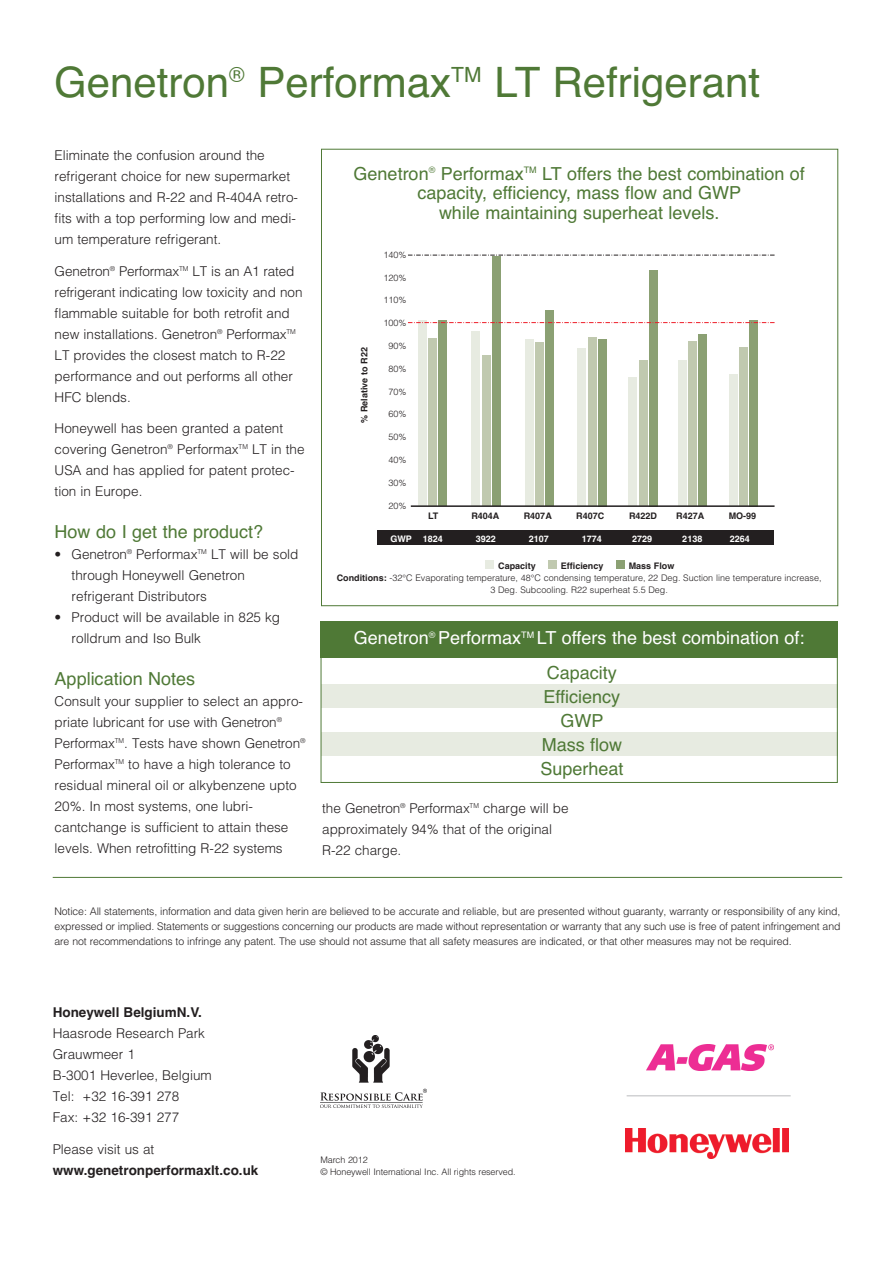
<style>
.page{position:relative;width:893px;height:1263px;background:#fff}
.page>*{position:absolute;margin:0;border:0;box-sizing:border-box;transform-origin:0 0}
.t1{font:42px "Helvetica";color:#4f7936}
.t2{font:18px/24px "Helvetica";color:#4f7936;text-align:center}
.t3{font:18px/34.5px "Helvetica";color:#fff;text-align:center}
.t4{font:300 13.5px/21px "Helvetica";color:#231f20}
.t5{font:700 13.5px "Helvetica";color:#231f20}
.t6{font:300 10.5px/15px "Helvetica";letter-spacing:-.01em;color:#231f20;text-align:justify}
.t7{font:300 9px/12px "Helvetica";color:#231f20}
.t8{font:700 9px "Helvetica";color:#231f20}
.t9{font:700 9px "Helvetica";color:#fff}
.s1{font-weight:700}
.s2{color:#4f7936}
</style>
<div class="page">
<div style="left:472px;top:332px;width:8px;height:174px;background:#e7ebe1"></div>
<div style="left:482px;top:356px;width:8px;height:150px;background:#c0c9af"></div>
<div style="left:492px;top:256px;width:9px;height:250px;background:#8ba073"></div>
<div style="left:321px;top:685px;width:516px;height:23px;background:#e7ebe1"></div>
<div style="left:321px;top:733px;width:516px;height:23px;background:#e7ebe1"></div>
<div style="left:321px;top:621px;width:517px;height:37px;background:#4f7936"></div>
<img style="left:626px;top:1128px;width:163px;height:31px">
<hr style="left:53px;top:877px;width:789px;height:1px;background:#4f7936">
<div style="left:321px;top:628px;width:517px;height:155px;border:1px solid #4f7936"></div>
<img style="left:321px;top:1035px;width:105px;height:73px">
<div style="left:616px;top:560px;width:8px;height:9px;background:#8ba073"></div>
<div style="left:548px;top:560px;width:9px;height:9px;background:#c0c9af"></div>
<div style="left:485px;top:560px;width:9px;height:9px;background:#e7ebe1"></div>
<div style="left:418px;top:320px;width:8px;height:186px;background:#e7ebe1"></div>
<div style="left:428px;top:338px;width:9px;height:168px;background:#c0c9af"></div>
<div style="left:438px;top:320px;width:9px;height:186px;background:#8ba073"></div>
<div style="left:525px;top:339px;width:9px;height:167px;background:#e7ebe1"></div>
<div style="left:535px;top:343px;width:9px;height:163px;background:#c0c9af"></div>
<div style="left:546px;top:311px;width:8px;height:195px;background:#8ba073"></div>
<div style="left:578px;top:348px;width:8px;height:158px;background:#e7ebe1"></div>
<div style="left:588px;top:337px;width:8px;height:169px;background:#c0c9af"></div>
<div style="left:598px;top:339px;width:9px;height:167px;background:#8ba073"></div>
<div style="left:629px;top:377px;width:8px;height:129px;background:#e7ebe1"></div>
<div style="left:639px;top:360px;width:8px;height:146px;background:#c0c9af"></div>
<div style="left:649px;top:270px;width:9px;height:236px;background:#8ba073"></div>
<div style="left:678px;top:360px;width:9px;height:146px;background:#e7ebe1"></div>
<div style="left:688px;top:341px;width:9px;height:165px;background:#c0c9af"></div>
<div style="left:699px;top:335px;width:8px;height:171px;background:#8ba073"></div>
<div style="left:729px;top:374px;width:9px;height:132px;background:#e7ebe1"></div>
<div style="left:739px;top:347px;width:9px;height:159px;background:#c0c9af"></div>
<div style="left:750px;top:320px;width:8px;height:186px;background:#8ba073"></div>
<svg style="left:408px;top:322px;width:366px;height:1px"></svg>
<svg style="left:408px;top:255px;width:366px;height:1px"></svg>
<hr style="left:411px;top:505px;width:363px;height:2px;background:#231f20">
<div style="left:378px;top:530px;width:396px;height:15px;background:#231f20"></div>
<img style="left:646px;top:1044px;width:128px;height:27px">
<hr style="left:627px;top:1095px;width:164px;height:1px;background:#d1d2d4">
<h1 class="t1" style="left:54px;top:58px;width:707px">Genetron<sup>®</sup> Performax<sup>TM</sup> LT Refrigerant</h1>
<p class="t4" style="left:55px;top:144px;width:245px">Eliminate the confusion around the refrigerant choice for new supermarket installations and R-22 and R-404A retro&shy;fits with a top performing low and medi&shy;um temperature refrigerant.</p>
<p class="t4" style="left:55px;top:260px;width:249px">Genetron<sup>®</sup> Performax<sup>TM</sup> LT is an A1 rated refrigerant indicating low toxicity and non flammable suitable for both retrofit and new installations. Genetron<sup>®</sup> Performax<sup>TM </sup>LT provides the closest match to R-22 performance and out performs all other HFC blends.</p>
<p class="t4" style="left:55px;top:417px;width:251px">Honeywell has been granted a patent covering Genetron<sup>®</sup> Performax<sup>TM</sup> LT in the<br>USA and has applied for patent protec&shy;tion in Europe.</p>
<h2 class="t2" style="left:55px;top:520px;width:210px">How do I get the product?</h2>
<p class="t4" style="left:72px;top:543px;width:228px;text-indent:-17px">• Genetron<sup>®</sup> Performax<sup>TM</sup> LT will be sold through Honeywell Genetron refrigerant Distributors</p>
<p class="t4" style="left:72px;top:606px;width:210px;text-indent:-17px">• Product will be available in 825 kg rolldrum and Iso Bulk</p>
<h2 class="t2" style="left:55px;top:667px;width:142px">Application Notes</h2>
<p class="t4" style="left:55px;top:690px;width:252px">Consult your supplier to select an appro&shy;priate lubricant for use with Genetron<sup>® </sup>Performax<sup>TM</sup>. Tests have shown Genetron<sup>® </sup>Performax<sup>TM</sup> to have a high tolerance to residual mineral oil or alkybenzene upto 20%. In most systems, one lubri&shy;cantchange is sufficient to attain these levels. When retrofitting R-22 systems</p>
<h2 class="t2" style="left:354px;top:164px;width:453px;line-height:19.5px">Genetron<sup>®</sup> Performax<sup>TM</sup> LT offers the best combination of capacity, efficiency, mass flow and GWP<br>while maintaining superheat levels.</h2>
<p class="t8" style="left:359px;top:423px;width:77px;rotate:-90deg">% Relative to R22</p>
<p class="t7" style="left:383px;top:248px;width:25px">140%</p>
<p class="t7" style="left:383px;top:271px;width:25px">120%</p>
<p class="t7" style="left:383px;top:294px;width:25px">110%</p>
<p class="t7" style="left:383px;top:316px;width:25px">100%</p>
<p class="t7" style="left:388px;top:339px;width:20px">90%</p>
<p class="t7" style="left:388px;top:362px;width:20px">80%</p>
<p class="t7" style="left:388px;top:385px;width:20px">70%</p>
<p class="t7" style="left:388px;top:408px;width:20px">60%</p>
<p class="t7" style="left:388px;top:430px;width:20px">50%</p>
<p class="t7" style="left:388px;top:453px;width:20px">40%</p>
<p class="t7" style="left:388px;top:476px;width:20px">30%</p>
<p class="t7" style="left:388px;top:499px;width:20px">20%</p>
<p class="t8" style="left:428px;top:510px;width:12px">LT</p>
<p class="t8" style="left:471px;top:510px;width:30px">R404A</p>
<p class="t8" style="left:524px;top:510px;width:30px">R407A</p>
<p class="t8" style="left:576px;top:510px;width:30px">R407C</p>
<p class="t8" style="left:629px;top:510px;width:30px">R422D</p>
<p class="t8" style="left:676px;top:510px;width:30px">R427A</p>
<p class="t8" style="left:729px;top:510px;width:29px">MO-99</p>
<p class="t9" style="left:390px;top:533px;width:54px">GWP 1824</p>
<p class="t9" style="left:476px;top:533px;width:22px">3922</p>
<p class="t9" style="left:529px;top:533px;width:22px">2107</p>
<p class="t9" style="left:582px;top:533px;width:22px">1774</p>
<p class="t9" style="left:632px;top:533px;width:22px">2729</p>
<p class="t9" style="left:682px;top:533px;width:22px">2138</p>
<p class="t9" style="left:730px;top:533px;width:22px">2264</p>
<p class="t8" style="left:498px;top:560px;width:39px">Capacity</p>
<p class="t8" style="left:561px;top:560px;width:44px">Efficiency</p>
<p class="t8" style="left:629px;top:560px;width:47px">Mass Flow</p>
<p class="t7" style="left:337px;top:571px;width:486px"><span class="s1">Conditions:</span> -32°C Evaporating temperature, 48°C condensing temperature, 22 Deg. Suction line temperature increase,</p>
<p class="t7" style="left:490px;top:583px;width:179px">3 Deg. Subcooling. R22 superheat 5.5 Deg.</p>
<h2 class="t3" style="left:354px;top:621px;width:452px">Genetron<sup>®</sup> Performax<sup>TM</sup> LT offers the best combination of:<br><span class="s2">Capacity</span></h2>
<h2 class="t2" style="left:540px;top:684px;width:85px">Efficiency<br>GWP<br>Mass flow<br>Superheat</h2>
<p class="t4" style="left:322px;top:797px;width:248px">the Genetron<sup>®</sup> Performax<sup>TM</sup> charge will be approximately 94% that of the original<br>R-22 charge.</p>
<p class="t6" style="left:54px;top:903px;width:788px">Notice: All statements, information and data given herin are believed to be accurate and reliable, but are presented without guaranty, warranty or responsibility of any kind, expressed or implied. Statements or suggestions concerning our products are made without representation or warranty that any such use is free of patent infringement and are not recommendations to infringe any patent. The use should not assume that all safety measures are indicated, or that other measures may not be required.</p>
<p class="t5" style="left:53px;top:1005px;width:151px">Honeywell BelgiumN.V.</p>
<p class="t4" style="left:53px;top:1022px;width:161px">Haasrode Research Park<br>Grauwmeer 1<br>B-3001 Heverlee, Belgium<br>Tel: +32 16-391 278<br>Fax: +32 16-391 277</p>
<p class="t4" style="left:53px;top:1138px;width:103px">Please visit us at</p>
<p class="t5" style="left:53px;top:1162px;width:207px">www.genetronperformaxlt.co.uk</p>
<p class="t7" style="left:320px;top:1153px;width:197px">March 2012<br>© Honeywell International Inc. All rights reserved.</p>
</div>
